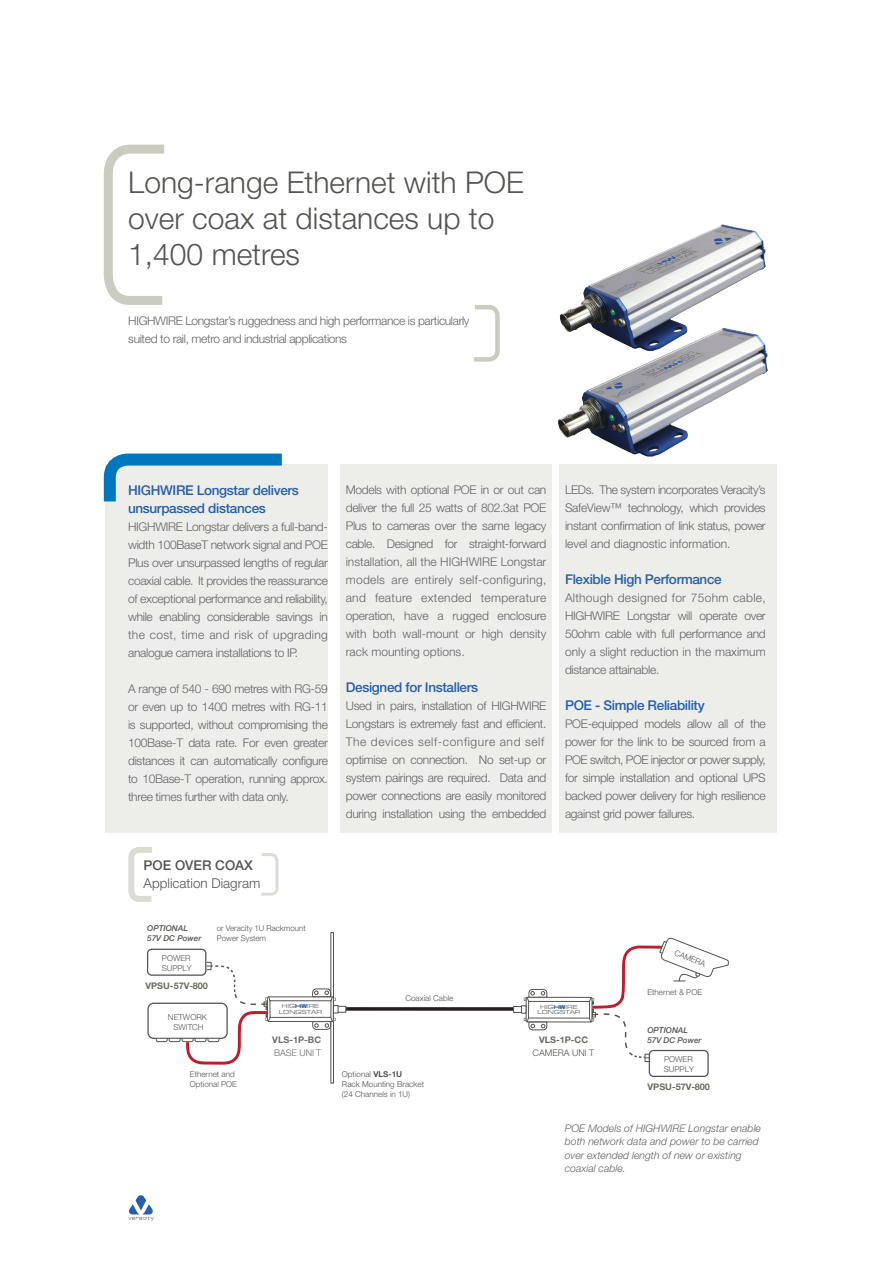
<style>
.page{position:relative;width:893px;height:1263px;background:#fff}
.page>*{position:absolute;margin:0;border:0;box-sizing:border-box;transform-origin:0 0}
.t1{font:300 30px/36px "Helvetica Neue LT Std";color:#52564f}
.t2{font:500 13.5px/18px "Helvetica Neue LT Std";letter-spacing:-.025em;color:#275eac}
.t3{font:300 13.5px "Helvetica Neue LT Std";color:#52564f}
.t4{font:500 13.5px "Helvetica Neue LT Std";color:#52564f}
.t5{font:300 12px/18px "Helvetica Neue LT Std";letter-spacing:-.025em;color:#636366;text-align:justify}
.t6{font:italic 300 10.5px/13.5px "Helvetica Neue LT Std";color:#636366}
.t7{font:700 9.15px "Helvetica Neue LT Std";color:#6d6c60}
.t8{font:300 9.15px "Helvetica Neue LT Std";color:#52564f}
.t9{font:700 9.15px "Helvetica Neue LT Std";color:#6c6d70}
.t10{font:300 9.15px "Helvetica Neue LT Std";color:#6c6d70}
.t11{font:300 8.1px/9.8px "Helvetica Neue LT Std";color:#52564f}
.t12{font:italic 500 8.1px/9.8px "Helvetica Neue LT Std";color:#52564f}
.t13{font:6.15px/5.6px "Eurostile Ext";color:#52564f;text-align:center}
.s1{font-family:"Camp Opti Caps";font-size:5.1px;color:#275eac}
.s2{font-weight:700}
</style>
<div class="page">
<div style="left:559px;top:465px;width:218px;height:368px;background:#ebece6"></div>
<div style="left:106px;top:465px;width:222px;height:368px;background:#ebece6"></div>
<div style="left:340px;top:465px;width:212px;height:368px;background:#ebece6"></div>
<svg style="left:128px;top:1195px;width:26px;height:25px"></svg>
<svg style="left:103px;top:144px;width:62px;height:161px"></svg>
<svg style="left:474px;top:305px;width:26px;height:57px"></svg>
<svg style="left:103px;top:453px;width:191px;height:60px"></svg>
<svg style="left:261px;top:853px;width:18px;height:43px"></svg>
<svg style="left:128px;top:847px;width:24px;height:55px"></svg>
<svg style="left:330px;top:932px;width:4px;height:151px"></svg>
<div style="left:649px;top:1050px;width:60px;height:27px;border:1px solid #52564f;border-radius:4px"></div>
<div style="left:147px;top:949px;width:59px;height:27px;border:1px solid #52564f;border-radius:4px"></div>
<div style="left:147px;top:1002px;width:81px;height:37px;border:1px solid #52564f;border-radius:6px"></div>
<svg style="left:155px;top:937px;width:574px;height:130px"></svg>
<div style="left:521px;top:1005px;width:5px;height:8px;border:1px solid #52564f"></div>
<img style="left:559px;top:224px;width:207px;height:104px">
<img style="left:558px;top:328px;width:210px;height:129px">
<h1 class="t1" style="left:128px;top:164px;width:397px">Long-range Ethernet with POE over coax at distances up to<br>1,400 metres</h1>
<p class="t5" style="left:128px;top:312px;width:343px">HIGHWIRE Longstar’s ruggedness and high performance is particularly suited to rail, metro and industrial applications</p>
<p class="t2" style="left:128px;top:481px;width:172px">HIGHWIRE Longstar delivers unsurpassed distances</p>
<p class="t5" style="left:128px;top:518px;width:201px">HIGHWIRE Longstar delivers a full-band&shy;width 100BaseT network signal and POE Plus over unsurpassed lengths of regular coaxial cable. It provides the reassurance of exceptional performance and reliability, while enabling considerable savings in the cost, time and risk of upgrading analogue camera installations to IP.</p>
<p class="t5" style="left:128px;top:680px;width:201px">A range of 540 - 690 metres with RG-59 or even up to 1400 metres with RG-11 is supported, without compromising the 100Base-T data rate. For even greater distances it can automatically configure to 10Base-T operation, running approx. three times further with data only.</p>
<p class="t4" style="left:144px;top:857px;width:111px">POE OVER COAX</p>
<p class="t3" style="left:144px;top:875px;width:118px">Application Diagram</p>
<p class="t12" style="left:147px;top:923px;width:56px">OPTIONAL<br>57V DC Power</p>
<p class="t11" style="left:162px;top:952px;width:32px;line-height:10.2px">POWER<br>SUPPLY</p>
<p class="t7" style="left:145px;top:980px;width:64px">VPSU-57V-800</p>
<p class="t11" style="left:217px;top:923px;width:90px">or Veracity 1U Rackmount<br>Power System</p>
<p class="t5" style="left:346px;top:481px;width:202px">Models with optional POE in or out can deliver the full 25 watts of 802.3at POE Plus to cameras over the same legacy cable. Designed for straight-forward installation, all the HIGHWIRE Longstar models are entirely self-configuring, and feature extended temperature operation, have a rugged enclosure with both wall-mount or high density rack mounting options.</p>
<p class="t2" style="left:346px;top:678px;width:134px">Designed for Installers</p>
<p class="t5" style="left:346px;top:697px;width:202px;text-align:left">Used in pairs, installation of HIGHWIRE Longstars is extremely fast and efficient.<br>The devices self-configure and self optimise on connection. No set-up or system pairings are required. Data and power connections are easily monitored during installation using the embedded</p>
<p class="t11" style="left:405px;top:993px;width:50px">Coaxial Cable</p>
<p class="t5" style="left:565px;top:481px;width:202px">LEDs. The system incorporates Veracity’s SafeView™ technology, which provides instant confirmation of link status, power level and diagnostic information.</p>
<p class="t2" style="left:565px;top:570px;width:158px">Flexible High Performance</p>
<p class="t5" style="left:565px;top:589px;width:202px">Although designed for 75ohm cable, HIGHWIRE Longstar will operate over 50ohm cable with full performance and only a slight reduction in the maximum distance attainable.</p>
<p class="t2" style="left:565px;top:696px;width:141px">POE - Simple Reliability</p>
<p class="t5" style="left:565px;top:715px;width:202px">POE-equipped models allow all of the power for the link to be sourced from a POE switch, POE injector or power supply, for simple installation and optional UPS backed power delivery for high resilience against grid power failures.</p>
<p class="t11" style="left:677px;top:947px;width:34px;rotate:21deg">CAMERA</p>
<p class="t11" style="left:647px;top:987px;width:56px">Ethernet &amp; POE</p>
<p class="t11" style="left:168px;top:1012px;width:41px;line-height:10.2px;text-align:center">NETWORK<br>SWITCH</p>
<p class="t11" style="left:190px;top:1069px;width:49px">Ethernet and<br>Optional POE</p>
<p class="t13" style="left:279px;top:1003px;width:45px">HIG<span class="s1">HW</span>IRE<br>LONGSTAR</p>
<p class="t10" style="left:274px;top:1047px;width:49px">BASE UNI T</p>
<p class="t13" style="left:537px;top:1004px;width:45px">HIG<span class="s1">HW</span>IRE<br>LONGSTAR</p>
<p class="t9" style="left:272px;top:1034px;width:50px">VLS-1P-BC</p>
<p class="t7" style="left:539px;top:1034px;width:51px">VLS-1P-CC</p>
<p class="t8" style="left:533px;top:1047px;width:63px">CAMERA UNI T</p>
<p class="t11" style="left:342px;top:1069px;width:84px">Optional <span class="s2">VLS-1U<br></span>Rack Mounting Bracket (24 Channels in 1U)</p>
<p class="t12" style="left:647px;top:1025px;width:56px">OPTIONAL<br>57V DC Power</p>
<p class="t11" style="left:664px;top:1053px;width:32px;line-height:10.2px">POWER<br>SUPPLY</p>
<p class="t7" style="left:647px;top:1081px;width:64px">VPSU-57V-800</p>
<p class="t6" style="left:565px;top:1121px;width:198px">POE Models of HIGHWIRE Longstar enable both network data and power to be carried over extended length of new or existing coaxial cable.</p>
</div>
